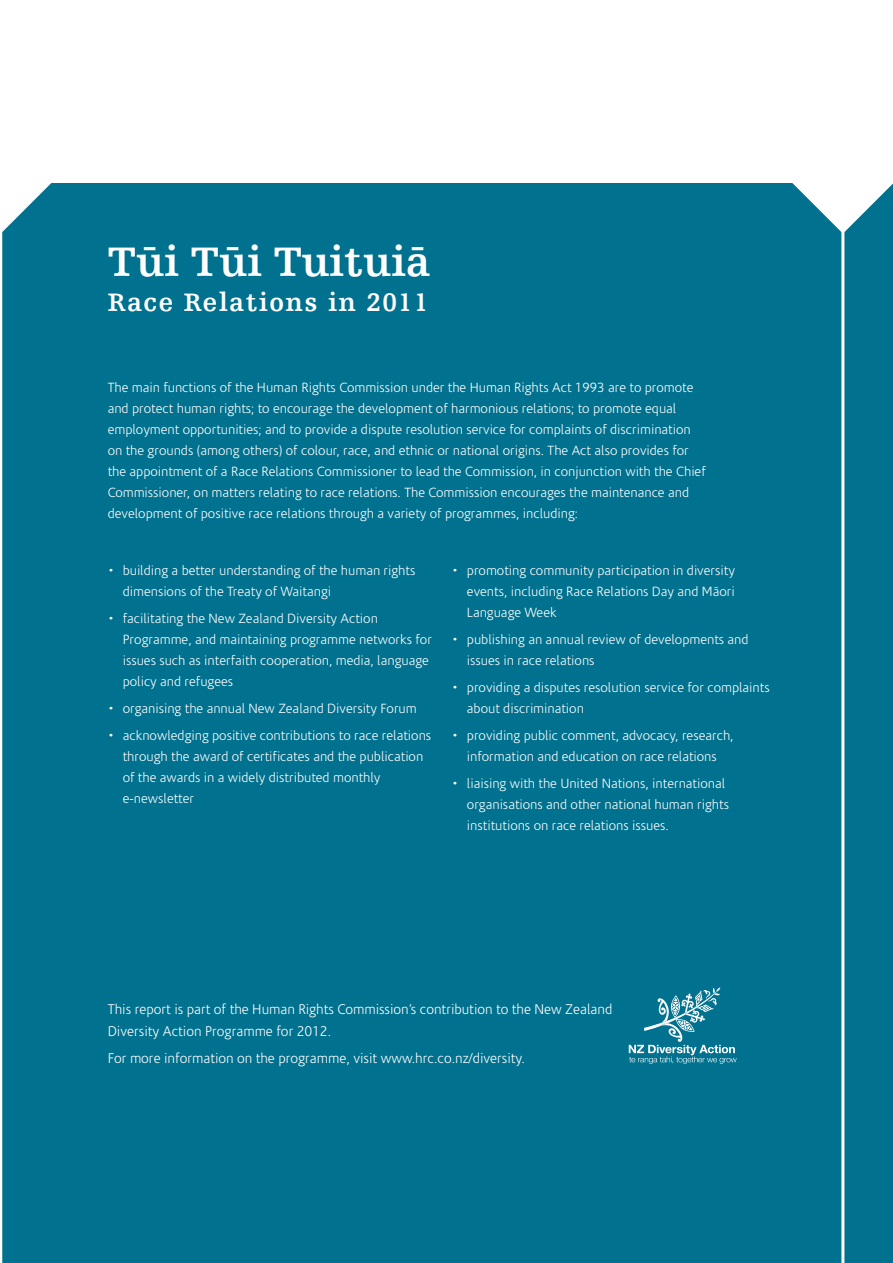
<style>
.page{position:relative;width:893px;height:1263px;background:#fff}
.page>*{position:absolute;margin:0;border:0;box-sizing:border-box;transform-origin:0 0}
.t1{font:700 43.5px "Humanist Slabserif 712";color:#fff}
.t2{font:700 26.7px "Humanist Slabserif 712";letter-spacing:.06em;color:#fff}
.t3{font:300 14.25px/22.5px "Coris Macron";color:#fff}
.t4{font:300 13.5px/21px "Coris Macron";color:#fff}
</style>
<div class="page">
<div style="left:0;top:184px;width:893px;height:1079px;background:#00718e"></div>
<svg style="left:0;top:183px;width:52px;height:51px"></svg>
<hr style="left:0;top:224px;width:2px;height:1039px;background:#fff">
<svg style="left:792px;top:183px;width:101px;height:51px"></svg>
<hr style="left:841px;top:224px;width:3px;height:1039px;background:#fff">
<svg style="left:629px;top:987px;width:108px;height:77px"></svg>
<h1 class="t1" style="left:108px;top:235px;width:324px">Tüi Tüi Tuituiä</h1>
<h2 class="t2" style="left:108px;top:286px;width:322px">Race Relations in 2011</h2>
<p class="t4" style="left:108px;top:377px;width:600px">The main functions of the Human Rights Commission under the Human Rights Act 1993 are to promote and protect human rights; to encourage the development of harmonious relations; to promote equal employment opportunities; and to provide a dispute resolution service for complaints of discrimination on the grounds (among others) of colour, race, and ethnic or national origins. The Act also provides for the appointment of a Race Relations Commissioner to lead the Commission, in conjunction with the Chief Commissioner, on matters relating to race relations. The Commission encourages the maintenance and development of positive race relations through a variety of programmes, including:</p>
<p class="t4" style="left:123px;top:560px;width:294px;text-indent:-15px">• building a better understanding of the human rights dimensions of the Treaty of Waitangi</p>
<p class="t4" style="left:123px;top:608px;width:311px;text-indent:-15px">• facilitating the New Zealand Diversity Action Programme, and maintaining programme networks for issues such as interfaith cooperation, media, language policy and refugees</p>
<p class="t4" style="left:108px;top:698px;width:311px">• organising the annual New Zealand Diversity Forum</p>
<p class="t4" style="left:123px;top:725px;width:310px;text-indent:-15px">• acknowledging positive contributions to race relations through the award of certificates and the publication of the awards in a widely distributed monthly e-newsletter</p>
<p class="t4" style="left:467px;top:560px;width:269px;text-align:justify;text-indent:-15px">• promoting community participation in diversity events, including Race Relations Day and Mäori Language Week</p>
<p class="t4" style="left:467px;top:629px;width:283px;text-indent:-15px">• publishing an annual review of developments and issues in race relations</p>
<p class="t4" style="left:467px;top:677px;width:304px;text-indent:-15px">• providing a disputes resolution service for complaints about discrimination</p>
<p class="t4" style="left:452px;top:725px;width:283px;text-align:center">• providing public comment, advocacy, research, information and education on race relations</p>
<p class="t4" style="left:467px;top:773px;width:264px;text-indent:-15px">• liaising with the United Nations, international organisations and other national human rights institutions on race relations issues.</p>
<p class="t3" style="left:108px;top:998px;width:506px">This report is part of the Human Rights Commission’s contribution to the New Zealand<br>Diversity Action Programme for 2012.</p>
<p class="t3" style="left:108px;top:1047px;width:419px">For more information on the programme, visit www.hrc.co.nz/diversity.</p>
</div>
